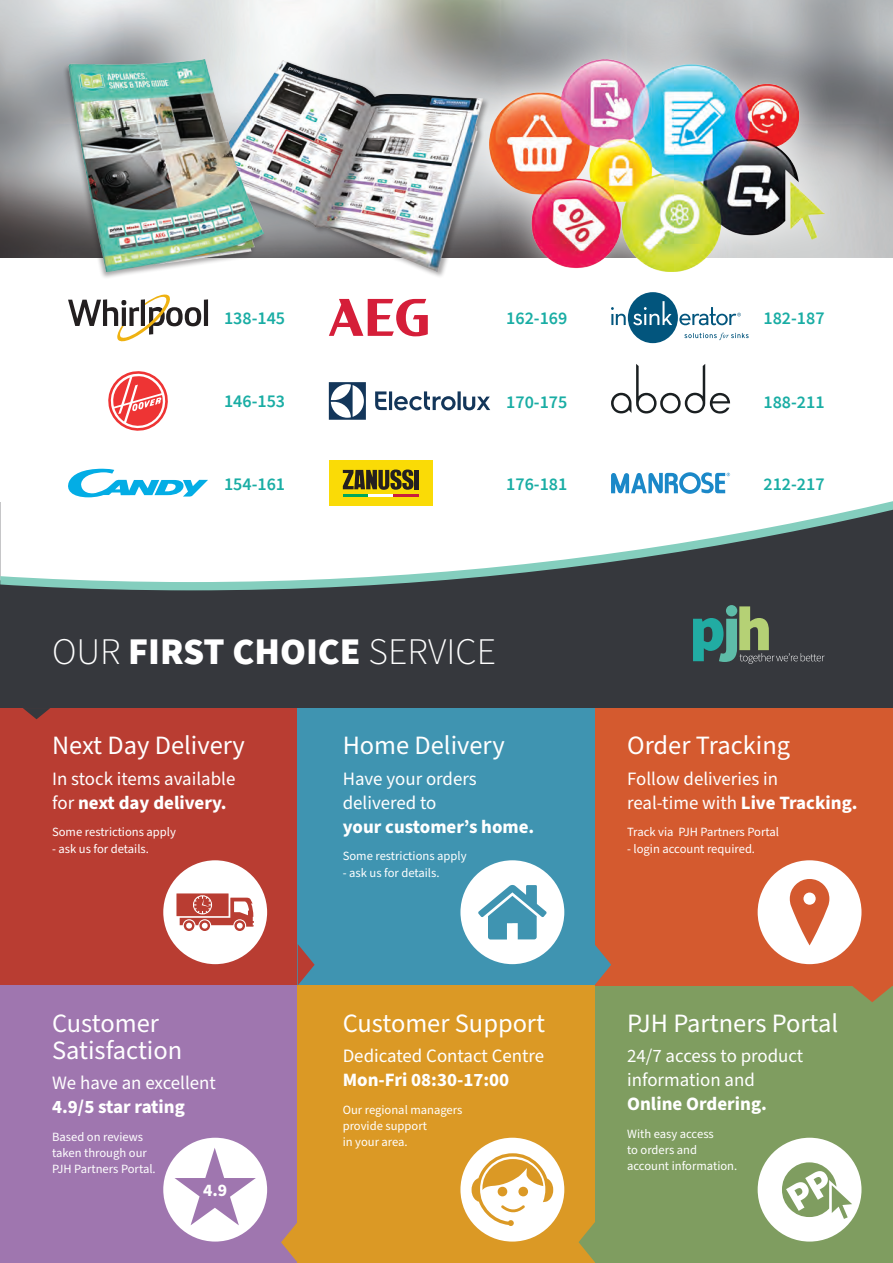
<style>
.page{position:relative;width:893px;height:1263px;background:#fff}
.page>*{position:absolute;margin:0;border:0;box-sizing:border-box;transform-origin:0 0}
.t1{font:900 37.5px "Source Sans Pro";color:#fff}
.t2{font:26.4px "Source Sans Pro";color:#fff}
.t3{font:18.9px "Source Sans Pro";color:#fff}
.t4{font:700 18.9px "Source Sans Pro";color:#fff}
.t5{font:600 18px "Source Sans Pro";color:#19ada4}
.t6{font:700 17.7px "Source Sans Pro";color:#fff}
.t7{font:12.6px "Source Sans Pro";color:#fff}
.s1{font-weight:300}
.s2{font-weight:400}
.s3{font-weight:700}
</style>
<div class="page">
<div style="left:0;top:708px;width:298px;height:277px;background:#b93d32"></div>
<div style="left:298px;top:708px;width:297px;height:277px;background:#3f94b1"></div>
<div style="left:0;top:985px;width:298px;height:278px;background:#9f76af"></div>
<div style="left:298px;top:985px;width:297px;height:278px;background:#db9925"></div>
<div style="left:0;top:502px;width:893px;height:206px;background:#36383d"></div>
<svg style="left:23px;top:708px;width:27px;height:11px"></svg>
<svg style="left:298px;top:944px;width:17px;height:41px"></svg>
<svg style="left:579px;top:1222px;width:16px;height:40px"></svg>
<svg style="left:281px;top:1221px;width:17px;height:42px"></svg>
<div style="left:163px;top:860px;width:104px;height:104px;background:#fff;border-radius:50%"></div>
<svg style="left:176px;top:893px;width:78px;height:38px"></svg>
<div style="left:460px;top:860px;width:104px;height:104px;background:#fff;border-radius:50%"></div>
<svg style="left:478px;top:885px;width:69px;height:54px"></svg>
<div style="left:595px;top:985px;width:298px;height:278px;background:#7f9d60"></div>
<div style="left:758px;top:1138px;width:103px;height:103px;background:#fff;border-radius:50%"></div>
<svg style="left:782px;top:1162px;width:70px;height:57px"></svg>
<div style="left:595px;top:708px;width:298px;height:277px;background:#d45a2f"></div>
<div style="left:758px;top:860px;width:103px;height:104px;background:#fff;border-radius:50%"></div>
<svg style="left:790px;top:879px;width:39px;height:66px"></svg>
<div style="left:460px;top:1138px;width:104px;height:103px;background:#fff;border-radius:50%"></div>
<svg style="left:472px;top:1153px;width:81px;height:73px"></svg>
<div style="left:163px;top:1138px;width:104px;height:103px;background:#fff;border-radius:50%"></div>
<svg style="left:175px;top:1148px;width:81px;height:77px"></svg>
<svg style="left:595px;top:945px;width:16px;height:40px"></svg>
<svg style="left:851px;top:985px;width:42px;height:17px"></svg>
<svg style="left:693px;top:606px;width:132px;height:58px"></svg>
<div style="left:726px;top:605px;width:11px;height:11px;background:#5ebca8;border-radius:50%"></div>
<svg style="left:0;top:257px;width:893px;height:334px"></svg>
<img style="left:0;top:0;width:893px;height:257px">
<div style="left:455px;top:25px;width:400px;height:281px;background:#fff;opacity:.8"></div>
<img style="left:490px;top:60px;width:335px;height:211px">
<svg style="left:611px;top:364px;width:119px;height:50px"></svg>
<div style="left:204px;top:59px;width:286px;height:220px;background:#231f20;opacity:.4"></div>
<img style="left:266px;top:60px;width:217px;height:211px">
<div style="left:63px;top:59px;width:203px;height:221px;background:#231f20;opacity:.4"></div>
<img style="left:68px;top:60px;width:196px;height:211px">
<svg style="left:329px;top:299px;width:99px;height:37px"></svg>
<svg style="left:329px;top:382px;width:37px;height:38px"></svg>
<svg style="left:375px;top:391px;width:115px;height:19px"></svg>
<div style="left:329px;top:460px;width:104px;height:46px;background:#fadb06"></div>
<div style="left:414px;top:470px;width:5px;height:19px;background:#231f20"></div>
<svg style="left:343px;top:469px;width:71px;height:21px"></svg>
<hr style="left:343px;top:494px;width:25px;height:2px;background:#00a85b">
<hr style="left:368px;top:494px;width:25px;height:2px;background:#fff">
<hr style="left:393px;top:494px;width:26px;height:2px;background:#c91e3b">
<div style="left:628px;top:292px;width:50px;height:51px;background:#02557d;border-radius:50%"></div>
<svg style="left:684px;top:333px;width:65px;height:7px"></svg>
<svg style="left:611px;top:307px;width:15px;height:18px"></svg>
<svg style="left:633px;top:301px;width:39px;height:24px"></svg>
<svg style="left:679px;top:307px;width:62px;height:18px"></svg>
<svg style="left:611px;top:472px;width:119px;height:22px"></svg>
<svg style="left:68px;top:469px;width:140px;height:28px"></svg>
<svg style="left:105px;top:368px;width:66px;height:66px"></svg>
<hr style="left:204px;top:299px;width:4px;height:27px;background:#231f20">
<svg style="left:68px;top:294px;width:133px;height:47px"></svg>
<p class="t5" style="left:224px;top:307px;width:63px">138-145</p>
<p class="t5" style="left:506px;top:307px;width:63px">162-169</p>
<p class="t5" style="left:763px;top:307px;width:63px">182-187</p>
<p class="t5" style="left:224px;top:390px;width:63px">146-153</p>
<p class="t5" style="left:506px;top:390px;width:63px">170-175</p>
<p class="t5" style="left:763px;top:390px;width:63px">188-211</p>
<p class="t5" style="left:506px;top:472px;width:63px">176-181</p>
<p class="t5" style="left:224px;top:472px;width:63px">154-161</p>
<p class="t5" style="left:763px;top:472px;width:63px">212-217</p>
<p class="t1" style="left:52px;top:627px;width:445px"><span class="s1">OUR</span> FIRST CHOICE <span class="s1">SERVICE</span></p>
<p class="t2" style="left:52px;top:728px;width:194px">Next Day Delivery</p>
<p class="t3" style="left:52px;top:766px;width:185px">In stock items available</p>
<p class="t4" style="left:52px;top:789px;width:176px"><span class="s2">for</span> next day delivery.</p>
<p class="t7" style="left:52px;top:824px;width:125px">Some restrictions apply</p>
<p class="t7" style="left:52px;top:840px;width:98px">- ask us for details.</p>
<p class="t2" style="left:52px;top:1005px;width:108px">Customer</p>
<p class="t2" style="left:52px;top:1032px;width:132px">Satisfaction</p>
<p class="t3" style="left:52px;top:1070px;width:165px">We have an excellent</p>
<p class="t4" style="left:52px;top:1094px;width:134px">4.9/5 star rating</p>
<p class="t7" style="left:52px;top:1128px;width:93px">Based on reviews</p>
<p class="t7" style="left:52px;top:1144px;width:96px">taken through our</p>
<p class="t7" style="left:52px;top:1161px;width:105px">PJH Partners Portal.</p>
<p class="t6" style="left:203px;top:1178px;width:25px">4.9</p>
<p class="t2" style="left:343px;top:728px;width:164px">Home Delivery</p>
<p class="t3" style="left:343px;top:766px;width:136px">Have your orders</p>
<p class="t3" style="left:343px;top:790px;width:95px">delivered to</p>
<p class="t4" style="left:343px;top:813px;width:193px">your customer’s home.</p>
<p class="t7" style="left:343px;top:848px;width:125px">Some restrictions apply</p>
<p class="t7" style="left:343px;top:864px;width:98px">- ask us for details.</p>
<p class="t2" style="left:343px;top:1005px;width:204px">Customer Support</p>
<p class="t3" style="left:343px;top:1043px;width:203px">Dedicated Contact Centre</p>
<p class="t4" style="left:343px;top:1067px;width:168px">Mon-Fri 08:30-17:00</p>
<p class="t7" style="left:343px;top:1101px;width:121px">Our regional managers</p>
<p class="t7" style="left:343px;top:1117px;width:86px">provide support</p>
<p class="t7" style="left:343px;top:1134px;width:67px">in your area.</p>
<p class="t2" style="left:627px;top:728px;width:165px">Order Tracking</p>
<p class="t3" style="left:627px;top:766px;width:153px">Follow deliveries in</p>
<p class="t3" style="left:627px;top:790px;width:232px">real-time with <span class="s3">Live Tracking.</span></p>
<p class="t7" style="left:627px;top:824px;width:153px">Track via PJH Partners Portal</p>
<p class="t7" style="left:627px;top:840px;width:129px">- login account required.</p>
<p class="t2" style="left:627px;top:1005px;width:212px">PJH Partners Portal</p>
<p class="t3" style="left:627px;top:1043px;width:178px">24/7 access to product</p>
<p class="t3" style="left:627px;top:1067px;width:129px">information and</p>
<p class="t4" style="left:627px;top:1091px;width:141px">Online Ordering.</p>
<p class="t7" style="left:627px;top:1125px;width:88px">With easy access</p>
<p class="t7" style="left:627px;top:1141px;width:72px">to orders and</p>
<p class="t7" style="left:627px;top:1158px;width:112px">account information.</p>
</div>
